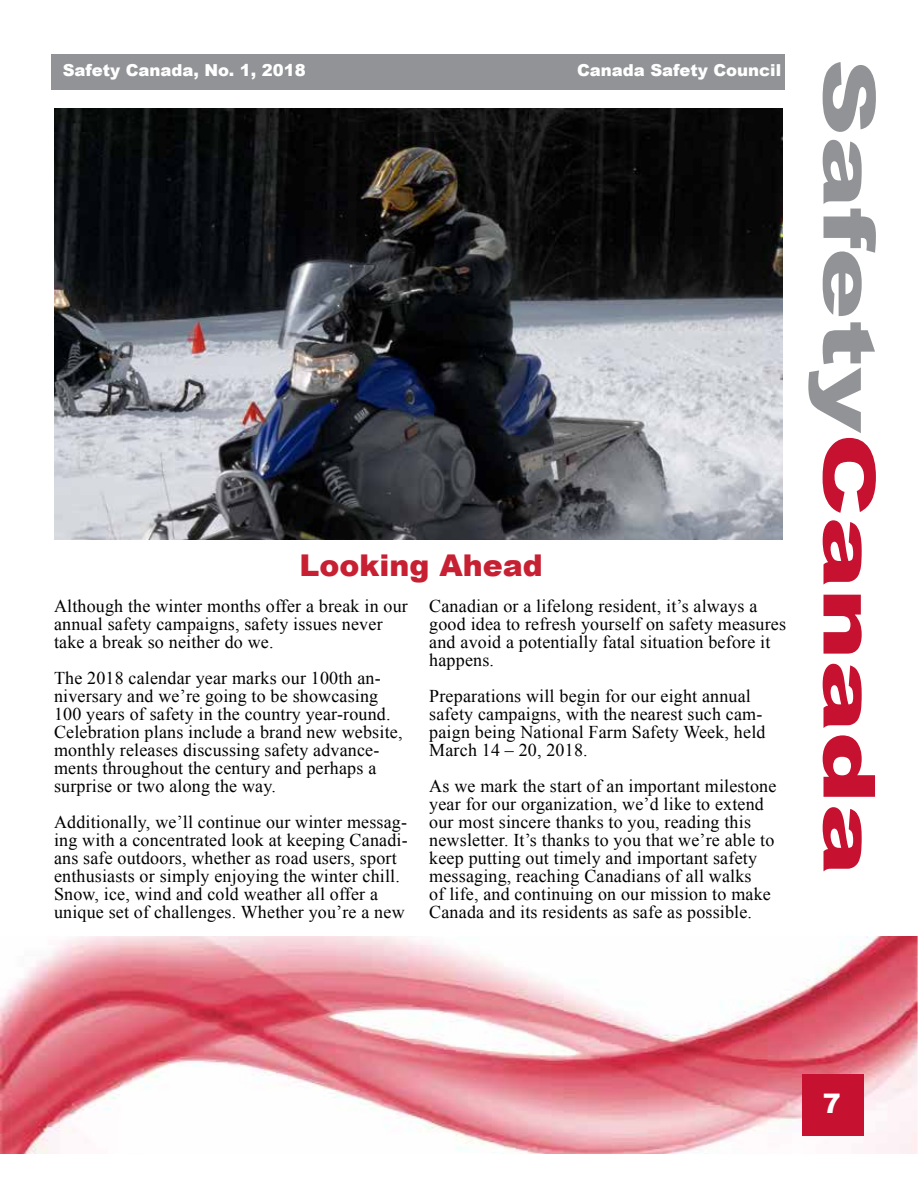
<style>
.page{position:relative;width:918px;height:1188px;background:#fff}
.page>*{position:absolute;margin:0;border:0;box-sizing:border-box;transform-origin:0 0}
.t1{font:900 72px "Arial";color:#919396;scale:1.49 1}
.t2{font:900 30px "Arial";color:#c72032}
.t3{font:900 27px "Arial";color:#fff}
.t4{font:18px/18px "Times New Roman";letter-spacing:.01em;color:#000}
.t5{font:900 16.5px "Arial";color:#fff}
.s1{color:#c61130}
</style>
<div class="page">
<div style="left:51px;top:54px;width:734px;height:36px;background:#919396"></div>
<img style="left:0;top:936px;width:918px;height:218px">
<div style="left:803px;top:1075px;width:61px;height:61px;background:#c61130"></div>
<img style="left:54px;top:108px;width:729px;height:432px">
<p class="t5" style="left:63px;top:58px;width:245px">Safety Canada, No. 1, 2018</p>
<p class="t5" style="left:577px;top:58px;width:206px">Canada Safety Council</p>
<h1 class="t1" style="left:901px;top:58px;width:550px;rotate:90deg">Safety<span class="s1">Canada</span></h1>
<h2 class="t2" style="left:299px;top:544px;width:245px">Looking Ahead</h2>
<p class="t4" style="left:54px;top:597px;width:355px">Although the winter months offer a break in our annual safety campaigns, safety issues never take a break so neither do we.</p>
<p class="t4" style="left:54px;top:669px;width:350px">The 2018 calendar year marks our 100th an&shy;niversary and we’re going to be showcasing 100 years of safety in the country year-round.<br>Celebration plans include a brand new website, monthly releases discussing safety advance&shy;ments throughout the century and perhaps a surprise or two along the way.</p>
<p class="t4" style="left:54px;top:813px;width:355px">Additionally, we’ll continue our winter messag&shy;ing with a concentrated look at keeping Canadi&shy;ans safe outdoors, whether as road users, sport enthusiasts or simply enjoying the winter chill.<br>Snow, ice, wind and cold weather all offer a unique set of challenges. Whether you’re a new</p>
<p class="t4" style="left:429px;top:597px;width:358px">Canadian or a lifelong resident, it’s always a good idea to refresh yourself on safety measures and avoid a potentially fatal situation before it happens.</p>
<p class="t4" style="left:429px;top:687px;width:338px">Preparations will begin for our eight annual safety campaigns, with the nearest such cam&shy;paign being National Farm Safety Week, held March 14 – 20, 2018.</p>
<p class="t4" style="left:429px;top:777px;width:349px">As we mark the start of an important milestone year for our organization, we’d like to extend our most sincere thanks to you, reading this newsletter. It’s thanks to you that we’re able to keep putting out timely and important safety messaging, reaching Canadians of all walks<br>of life, and continuing on our mission to make Canada and its residents as safe as possible.</p>
<h3 class="t3" style="left:823px;top:1084px;width:20px">7</h3>
</div>
